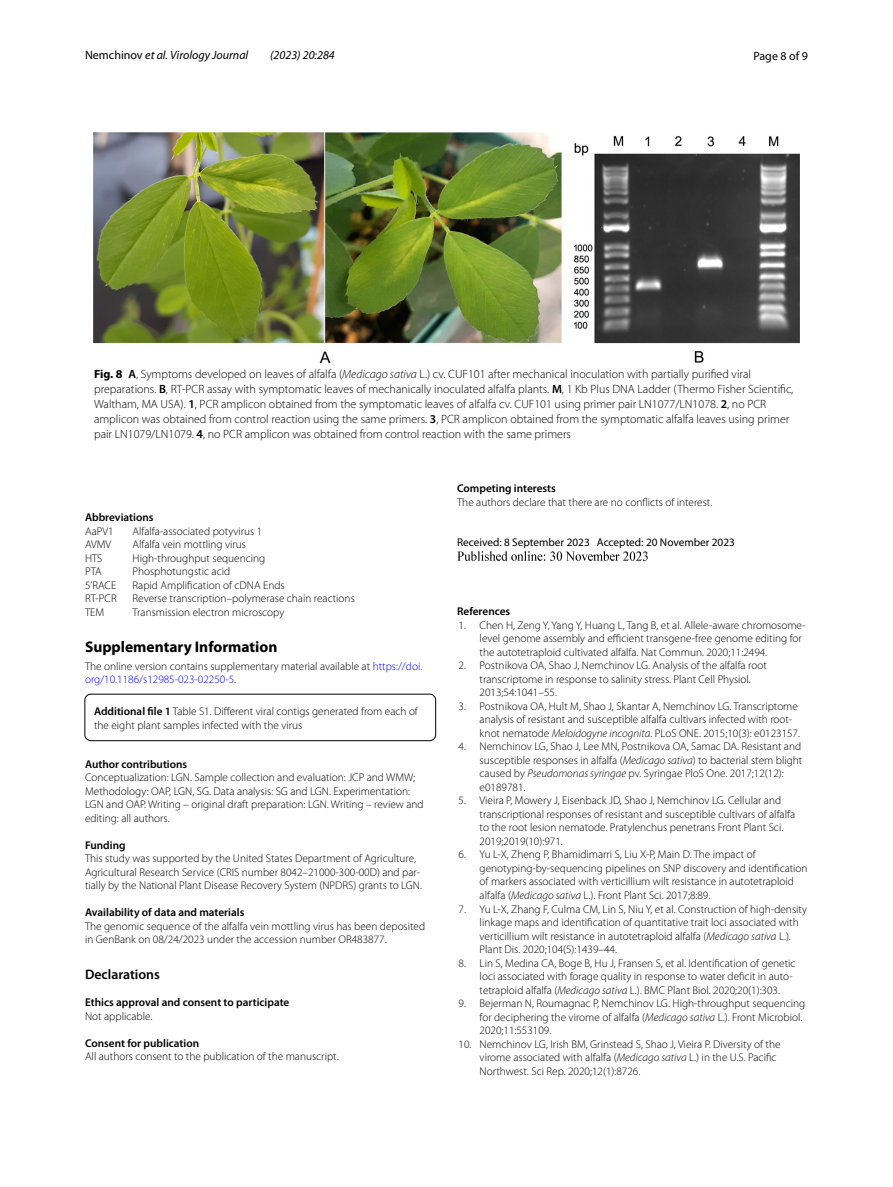
<style>
.page{position:relative;width:893px;height:1187px;background:#fff}
.page>*{position:absolute;margin:0;border:0;box-sizing:border-box;transform-origin:0 0}
.t1{font:700 15.45px "Myriad Pro";color:#000}
.t2{font:600 13.8px "Myriad Pro";color:#000}
.t3{font:300 12px/15px "Myriad Pro";color:#000}
.t4{font:italic 12px "Myriad Pro";color:#000}
.t5{font:12px "Myriad Pro";color:#000}
.t6{font:300 11.25px/13.5px "Myriad Pro";color:#000}
.t7{font:600 11.25px "Myriad Pro";color:#000}
.t8{font:11.25px "Myriad Pro";color:#000}
.s1{font-style:normal}
.s2{font-weight:700}
.s3{font-weight:600}
.s4{font-style:italic}
.s5{color:#00f}
</style>
<div class="page">
<div style="left:85px;top:694px;width:351px;height:46px;border:1px solid #000;border-radius:6px"></div>
<img style="left:457px;top:551px;width:191px;height:10px">
<img style="left:94px;top:133px;width:705px;height:230px">
<p class="t4" style="left:85px;top:48px;width:165px"><span class="s1">Nemchinov</span> et al. Virology Journal</p>
<p class="t4" style="left:270px;top:48px;width:66px">(2023) 20:284</p>
<p class="t5" style="left:753px;top:48px;width:56px">Page 8 of 9</p>
<p class="t3" style="left:94px;top:366px;width:701px"><span class="s2">Fig. 8</span> <span class="s3">A</span>, Symptoms developed on leaves of alfalfa (<span class="s4">Medicago sativa</span> L.) cv. CUF101 after mechanical inoculation with partially purified viral preparations. <span class="s3">B</span>, RT-PCR assay with symptomatic leaves of mechanically inoculated alfalfa plants. <span class="s3">M</span>, 1 Kb Plus DNA Ladder (Thermo Fisher Scientific, Waltham, MA USA). <span class="s3">1</span>, PCR amplicon obtained from the symptomatic leaves of alfalfa cv. CUF101 using primer pair LN1077/LN1078. <span class="s3">2</span>, no PCR amplicon was obtained from control reaction using the same primers. <span class="s3">3</span>, PCR amplicon obtained from the symptomatic alfalfa leaves using primer pair LN1079/LN1079. <span class="s3">4</span>, no PCR amplicon was obtained from control reaction with the same primers</p>
<p class="t7" style="left:85px;top:510px;width:70px">Abbreviations</p>
<p class="t6" style="left:85px;top:524px;width:30px">AaPV1</p>
<p class="t6" style="left:132px;top:524px;width:131px">Alfalfa-associated potyvirus 1</p>
<p class="t6" style="left:85px;top:538px;width:28px">AVMV</p>
<p class="t6" style="left:132px;top:538px;width:115px">Alfalfa vein mottling virus</p>
<p class="t6" style="left:85px;top:551px;width:19px">HTS</p>
<p class="t6" style="left:132px;top:551px;width:134px">High-throughput sequencing</p>
<p class="t6" style="left:85px;top:565px;width:18px">PTA</p>
<p class="t6" style="left:132px;top:565px;width:99px">Phosphotungstic acid</p>
<p class="t6" style="left:85px;top:578px;width:33px">5’RACE</p>
<p class="t6" style="left:132px;top:578px;width:154px">Rapid Amplification of cDNA Ends</p>
<p class="t6" style="left:85px;top:592px;width:33px">RT-PCR</p>
<p class="t6" style="left:132px;top:592px;width:224px">Reverse transcription–polymerase chain reactions</p>
<p class="t6" style="left:85px;top:605px;width:21px">TEM</p>
<p class="t6" style="left:132px;top:605px;width:153px">Transmission electron microscopy</p>
<h1 class="t1" style="left:85px;top:636px;width:194px">Supplementary Information</h1>
<p class="t6" style="left:85px;top:659px;width:339px">The online version contains supplementary material available at <span class="s5">https://doi. org/10.1186/s12985-023-02250-5</span>.</p>
<p class="t6" style="left:94px;top:704px;width:325px"><span class="s3">Additional file 1</span> Table S1. Different viral contigs generated from each of the eight plant samples infected with the virus</p>
<p class="t7" style="left:85px;top:756px;width:104px">Author contributions</p>
<p class="t6" style="left:85px;top:770px;width:340px">Conceptualization: LGN. Sample collection and evaluation: JCP and WMW; Methodology: OAP, LGN, SG. Data analysis: SG and LGN. Experimentation:<br>LGN and OAP. Writing – original draft preparation: LGN. Writing – review and editing: all authors.</p>
<p class="t7" style="left:85px;top:837px;width:42px">Funding</p>
<p class="t6" style="left:85px;top:851px;width:338px">This study was supported by the United States Department of Agriculture,<br>Agricultural Research Service (CRIS number 8042–21000-300-00D) and par&shy;tially by the National Plant Disease Recovery System (NPDRS) grants to LGN.</p>
<p class="t7" style="left:85px;top:905px;width:161px">Availability of data and materials</p>
<p class="t6" style="left:85px;top:919px;width:342px">The genomic sequence of the alfalfa vein mottling virus has been deposited in GenBank on 08/24/2023 under the accession number OR483877.</p>
<p class="t2" style="left:85px;top:965px;width:76px">Declarations</p>
<p class="t7" style="left:85px;top:995px;width:206px">Ethics approval and consent to participate</p>
<p class="t6" style="left:85px;top:1009px;width:69px">Not applicable.</p>
<p class="t7" style="left:85px;top:1035px;width:116px">Consent for publication</p>
<p class="t6" style="left:85px;top:1049px;width:255px">All authors consent to the publication of the manuscript.</p>
<p class="t7" style="left:457px;top:481px;width:100px">Competing interests</p>
<p class="t6" style="left:457px;top:495px;width:257px">The authors declare that there are no conflicts of interest.</p>
<p class="t8" style="left:457px;top:535px;width:279px">Received: 8 September 2023 Accepted: 20 November 2023</p>
<p class="t7" style="left:457px;top:604px;width:55px">References</p>
<p class="t6" style="left:480px;top:618px;width:328px;text-indent:-21px">1. Chen H, Zeng Y, Yang Y, Huang L, Tang B, et al. Allele-aware chromosome&shy;level genome assembly and efficient transgene-free genome editing for the autotetraploid cultivated alfalfa. Nat Commun. 2020;11:2494.</p>
<p class="t6" style="left:480px;top:659px;width:289px;text-indent:-21px">2. Postnikova OA, Shao J, Nemchinov LG. Analysis of the alfalfa root transcriptome in response to salinity stress. Plant Cell Physiol.<br>2013;54:1041–55.</p>
<p class="t6" style="left:480px;top:699px;width:322px;text-indent:-21px">3. Postnikova OA, Hult M, Shao J, Skantar A, Nemchinov LG. Transcriptome analysis of resistant and susceptible alfalfa cultivars infected with root&shy;knot nematode <span class="s4">Meloidogyne incognita</span>. PLoS ONE. 2015;10(3): e0123157.</p>
<p class="t6" style="left:480px;top:740px;width:324px;text-indent:-21px">4. Nemchinov LG, Shao J, Lee MN, Postnikova OA, Samac DA. Resistant and susceptible responses in alfalfa (<span class="s4">Medicago sativa</span>) to bacterial stem blight caused by <span class="s4">Pseudomonas syringae</span> pv. Syringae PloS One. 2017;12(12): e0189781.</p>
<p class="t6" style="left:480px;top:794px;width:317px;text-indent:-21px">5. Vieira P, Mowery J, Eisenback JD, Shao J, Nemchinov LG. Cellular and transcriptional responses of resistant and susceptible cultivars of alfalfa to the root lesion nematode. Pratylenchus penetrans Front Plant Sci.<br>2019;2019(10):971.</p>
<p class="t6" style="left:480px;top:848px;width:330px;text-indent:-21px">6. Yu L-X, Zheng P, Bhamidimarri S, Liu X-P, Main D. The impact of genotyping-by-sequencing pipelines on SNP discovery and identification of markers associated with verticillium wilt resistance in autotetraploid alfalfa (<span class="s4">Medicago sativa</span> L.). Front Plant Sci. 2017;8:89.</p>
<p class="t6" style="left:480px;top:902px;width:329px;text-indent:-21px">7. Yu L-X, Zhang F, Culma CM, Lin S, Niu Y, et al. Construction of high-density linkage maps and identification of quantitative trait loci associated with verticillium wilt resistance in autotetraploid alfalfa (<span class="s4">Medicago sativa</span> L.).<br>Plant Dis. 2020;104(5):1439–44.</p>
<p class="t6" style="left:480px;top:956px;width:317px;text-indent:-21px">8. Lin S, Medina CA, Boge B, Hu J, Fransen S, et al. Identification of genetic loci associated with forage quality in response to water deficit in auto&shy;tetraploid alfalfa (<span class="s4">Medicago sativa</span> L.). BMC Plant Biol. 2020;20(1):303.</p>
<p class="t6" style="left:480px;top:996px;width:327px;text-indent:-21px">9. Bejerman N, Roumagnac P, Nemchinov LG. High-throughput sequencing for deciphering the virome of alfalfa (<span class="s4">Medicago sativa</span> L.). Front Microbiol.<br>2020;11:553109.</p>
<p class="t6" style="left:480px;top:1037px;width:302px;text-indent:-21px">10. Nemchinov LG, Irish BM, Grinstead S, Shao J, Vieira P. Diversity of the virome associated with alfalfa (<span class="s4">Medicago sativa</span> L.) in the U.S. Pacific<br>Northwest. Sci Rep. 2020;12(1):8726.</p>
</div>
